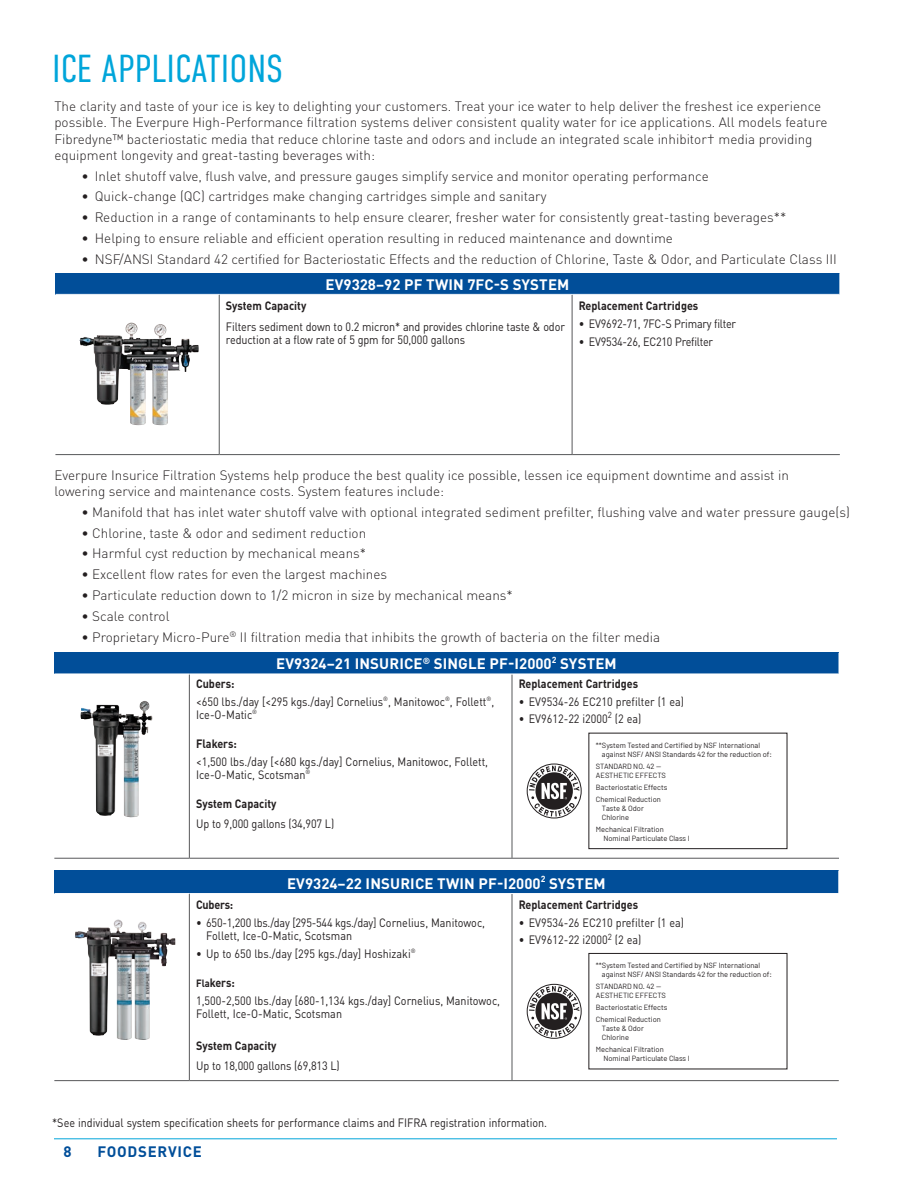
<style>
.page{position:relative;width:918px;height:1188px;background:#fff}
.page>*{position:absolute;margin:0;border:0;box-sizing:border-box;transform-origin:0 0}
.t1{font:300 39px "DIN Condensed";color:#00a5da}
.Chart_head{font:700 15px "DIN Pro";letter-spacing:.01em;color:#fff}
.t2{font:700 15px "DIN Pro";letter-spacing:.05em;color:#014e99}
.C_BodyCopy{font:300 13.5px/16.2px "DIN Pro";color:#231f20}
.table_text{font:12px/13.2px "DIN Pro";letter-spacing:-.01em;color:#231f20;scale:.9 1}
.table_bullet{font:12px/13.2px "DIN Pro";color:#231f20;scale:.9 1}
.table_text-2{font:700 12px "DIN Pro";color:#231f20;scale:.9 1}
.Footnotes{font:12px "DIN Pro";color:#231f20;scale:.9 1}
.table_bullet-2{font:700 12px "DIN Pro";letter-spacing:-.01em;color:#231f20;scale:.9 1}
._18_NSF_Box_Text{font:7.5px/9px "Barlow";color:#231f20}
.s1{font-size:10.5px}
</style>
<div class="page">
<hr style="left:54px;top:1138px;width:783px;height:1px;background:#00a5da">
<div style="left:54px;top:653px;width:785px;height:21px;background:#014e99"></div>
<hr style="left:189px;top:674px;width:1px;height:184px;background:#57585a">
<hr style="left:512px;top:674px;width:1px;height:184px;background:#57585a">
<hr style="left:189px;top:674px;width:323px;height:1px;background:#fff">
<hr style="left:512px;top:674px;width:327px;height:1px;background:#fff">
<hr style="left:54px;top:858px;width:135px;height:1px;background:#57585a">
<hr style="left:189px;top:858px;width:323px;height:1px;background:#57585a">
<hr style="left:512px;top:858px;width:327px;height:1px;background:#57585a">
<img style="left:81px;top:701px;width:64px;height:91px">
<div style="left:588px;top:733px;width:199px;height:116px;border:1px solid #231f20"></div>
<div style="left:527px;top:764px;width:55px;height:54px;border:1px solid #231f20;border-radius:50%"></div>
<svg style="left:529px;top:766px;width:50px;height:51px"></svg>
<div style="left:54px;top:870px;width:785px;height:24px;background:#014e99"></div>
<hr style="left:189px;top:894px;width:1px;height:186px;background:#57585a">
<hr style="left:512px;top:894px;width:1px;height:186px;background:#57585a">
<svg style="left:838px;top:870px;width:1px;height:23px"></svg>
<hr style="left:54px;top:893px;width:135px;height:1px;background:#fff">
<hr style="left:189px;top:893px;width:323px;height:1px;background:#fff">
<hr style="left:512px;top:893px;width:327px;height:1px;background:#fff">
<hr style="left:54px;top:1080px;width:135px;height:1px;background:#57585a">
<hr style="left:189px;top:1080px;width:323px;height:1px;background:#57585a">
<hr style="left:512px;top:1080px;width:327px;height:1px;background:#57585a">
<img style="left:75px;top:920px;width:92px;height:120px">
<div style="left:588px;top:953px;width:199px;height:116px;border:1px solid #231f20"></div>
<div style="left:527px;top:984px;width:55px;height:55px;border:1px solid #231f20;border-radius:50%"></div>
<svg style="left:529px;top:986px;width:50px;height:51px"></svg>
<div style="left:55px;top:273px;width:785px;height:21px;background:#014e99"></div>
<hr style="left:219px;top:295px;width:1px;height:159px;background:#57585a">
<hr style="left:572px;top:295px;width:1px;height:159px;background:#57585a">
<svg style="left:839px;top:273px;width:1px;height:21px"></svg>
<hr style="left:55px;top:454px;width:164px;height:1px;background:#57585a">
<hr style="left:219px;top:454px;width:353px;height:1px;background:#57585a">
<hr style="left:572px;top:454px;width:268px;height:1px;background:#57585a">
<img style="left:79px;top:324px;width:100px;height:101px">
<p class="t1" style="left:52px;top:46px;width:233px">ICE APPLICATIONS</p>
<p class="C_BodyCopy" style="left:54px;top:97px;width:775px">The clarity and taste of your ice is key to delighting your customers. Treat your ice water to help deliver the freshest ice experience possible. The Everpure High-Performance filtration systems deliver consistent quality water for ice applications. All models feature Fibredyne™ bacteriostatic media that reduce chlorine taste and odors and include an integrated scale inhibitor† media providing equipment longevity and great-tasting beverages with:</p>
<p class="C_BodyCopy" style="left:81px;top:166px;width:629px">• Inlet shutoff valve, flush valve, and pressure gauges simplify service and monitor operating performance</p>
<p class="C_BodyCopy" style="left:81px;top:187px;width:467px">• Quick-change (QC) cartridges make changing cartridges simple and sanitary</p>
<p class="C_BodyCopy" style="left:81px;top:208px;width:707px">• Reduction in a range of contaminants to help ensure clearer, fresher water for consistently great-tasting beverages**</p>
<p class="C_BodyCopy" style="left:81px;top:229px;width:593px">• Helping to ensure reliable and efficient operation resulting in reduced maintenance and downtime</p>
<p class="C_BodyCopy" style="left:81px;top:250px;width:757px">• NSF/ANSI Standard 42 certified for Bacteriostatic Effects and the reduction of Chlorine, Taste &amp; Odor, and Particulate Class III</p>
<p class="Chart_head" style="left:326px;top:272px;width:245px">EV9328–92 PF TWIN 7FC-S SYSTEM</p>
<p class="table_text-2" style="left:226px;top:296px;width:91px">System Capacity</p>
<p class="table_text" style="left:226px;top:318px;width:378px">Filters sediment down to 0.2 micron* and provides chlorine taste &amp; odor reduction at a flow rate of 5 gpm for 50,000 gallons</p>
<p class="table_text-2" style="left:579px;top:296px;width:134px">Replacement Cartridges</p>
<p class="table_text" style="left:579px;top:316px;width:176px">• EV9692-71, 7FC-S Primary filter</p>
<p class="table_text" style="left:579px;top:334px;width:151px">• EV9534-26, EC210 Prefilter</p>
<p class="C_BodyCopy" style="left:54px;top:466px;width:736px">Everpure Insurice Filtration Systems help produce the best quality ice possible, lessen ice equipment downtime and assist in lowering service and maintenance costs. System features include:</p>
<p class="C_BodyCopy" style="left:81px;top:503px;width:770px">• Manifold that has inlet water shutoff valve with optional integrated sediment prefilter, flushing valve and water pressure gauge(s)</p>
<p class="C_BodyCopy" style="left:81px;top:523px;width:286px">• Chlorine, taste &amp; odor and sediment reduction</p>
<p class="C_BodyCopy" style="left:81px;top:544px;width:286px">• Harmful cyst reduction by mechanical means*</p>
<p class="C_BodyCopy" style="left:81px;top:565px;width:307px">• Excellent flow rates for even the largest machines</p>
<p class="C_BodyCopy" style="left:81px;top:586px;width:433px">• Particulate reduction down to 1/2 micron in size by mechanical means*</p>
<p class="C_BodyCopy" style="left:81px;top:607px;width:90px">• Scale control</p>
<p class="C_BodyCopy" style="left:81px;top:627px;width:580px">• Proprietary Micro-Pure<sup>®</sup> II filtration media that inhibits the growth of bacteria on the filter media</p>
<p class="Chart_head" style="left:276px;top:651px;width:342px">EV9324–21 INSURICE<sup>®</sup> SINGLE PF-I2000<sup>2</sup> SYSTEM</p>
<p class="table_text-2" style="left:519px;top:674px;width:134px">Replacement Cartridges</p>
<p class="table_text" style="left:519px;top:693px;width:185px">• EV9534-26 EC210 prefilter (1 ea)</p>
<p class="table_text" style="left:519px;top:711px;width:138px">• EV9612-22 i2000<sup>2</sup> (2 ea)</p>
<p class="_18_NSF_Box_Text" style="left:602px;top:741px;width:171px;text-indent:-6px">**System Tested and Certified by NSF International against NSF/ ANSI Standards 42 for the reduction of:</p>
<p class="_18_NSF_Box_Text" style="left:596px;top:762px;width:67px">STANDARD NO. 42 —</p>
<p class="_18_NSF_Box_Text" style="left:596px;top:771px;width:72px">AESTHETIC EFFECTS</p>
<p class="_18_NSF_Box_Text" style="left:596px;top:783px;width:73px">Bacteriostatic Effects</p>
<p class="_18_NSF_Box_Text" style="left:596px;top:795px;width:66px">Chemical Reduction</p>
<p class="_18_NSF_Box_Text" style="left:602px;top:804px;width:43px">Taste &amp; Odor</p>
<p class="_18_NSF_Box_Text" style="left:602px;top:813px;width:29px">Chlorine</p>
<p class="_18_NSF_Box_Text" style="left:596px;top:825px;width:69px">Mechanical Filtration</p>
<p class="_18_NSF_Box_Text" style="left:603px;top:834px;width:88px">Nominal Particulate Class I</p>
<p class="Chart_head" style="left:287px;top:871px;width:320px">EV9324–22 INSURICE TWIN PF-I2000<sup>2</sup> SYSTEM</p>
<p class="table_bullet-2" style="left:196px;top:674px;width:44px">Cubers:</p>
<p class="table_bullet" style="left:196px;top:693px;width:333px">&lt;650 lbs./day [&lt;295 kgs./day] Cornelius<sup>®</sup>, Manitowoc<sup>®</sup>, Follett<sup>®</sup>,<br>Ice-O-Matic<sup>®</sup></p>
<p class="table_bullet-2" style="left:196px;top:734px;width:47px">Flakers:</p>
<p class="table_bullet" style="left:196px;top:753px;width:326px">&lt;1,500 lbs./day [&lt;680 kgs./day] Cornelius, Manitowoc, Follett,<br>Ice-O-Matic, Scotsman<sup>®</sup></p>
<p class="table_text-2" style="left:196px;top:794px;width:91px">System Capacity</p>
<p class="table_text" style="left:196px;top:816px;width:155px">Up to 9,000 gallons (34,907 L)</p>
<p class="table_bullet-2" style="left:196px;top:895px;width:43px">Cubers:</p>
<p class="table_text" style="left:206px;top:915px;width:311px;text-indent:-10px">• 650-1,200 lbs./day [295-544 kgs./day] Cornelius, Manitowoc,<br>Follett, Ice-O-Matic, Scotsman</p>
<p class="table_text" style="left:196px;top:946px;width:245px">• Up to 650 lbs./day [295 kgs./day] Hoshizaki<sup>®</sup></p>
<p class="table_bullet-2" style="left:196px;top:973px;width:45px"><span class="s1">Fla</span>kers:</p>
<p class="table_bullet" style="left:196px;top:992px;width:339px">1,500-2,500 lbs./day [680-1,134 kgs./day] Cornelius, Manitowoc,<br>Follett, Ice-O-Matic, Scotsman</p>
<p class="table_text-2" style="left:196px;top:1035px;width:91px">System Capacity</p>
<p class="table_text" style="left:196px;top:1058px;width:161px">Up to 18,000 gallons (69,813 L)</p>
<p class="table_text-2" style="left:519px;top:895px;width:134px">Replacement Cartridges</p>
<p class="table_text" style="left:519px;top:915px;width:185px">• EV9534-26 EC210 prefilter (1 ea)</p>
<p class="table_text" style="left:519px;top:932px;width:138px">• EV9612-22 i2000<sup>2</sup> (2 ea)</p>
<p class="_18_NSF_Box_Text" style="left:602px;top:961px;width:171px;text-indent:-6px">**System Tested and Certified by NSF International against NSF/ ANSI Standards 42 for the reduction of:</p>
<p class="_18_NSF_Box_Text" style="left:596px;top:982px;width:67px">STANDARD NO. 42 —</p>
<p class="_18_NSF_Box_Text" style="left:596px;top:991px;width:72px">AESTHETIC EFFECTS</p>
<p class="_18_NSF_Box_Text" style="left:596px;top:1003px;width:73px">Bacteriostatic Effects</p>
<p class="_18_NSF_Box_Text" style="left:596px;top:1015px;width:66px">Chemical Reduction</p>
<p class="_18_NSF_Box_Text" style="left:602px;top:1024px;width:43px">Taste &amp; Odor</p>
<p class="_18_NSF_Box_Text" style="left:602px;top:1033px;width:29px">Chlorine</p>
<p class="_18_NSF_Box_Text" style="left:596px;top:1045px;width:69px">Mechanical Filtration</p>
<p class="_18_NSF_Box_Text" style="left:603px;top:1054px;width:88px">Nominal Particulate Class I</p>
<p class="Footnotes" style="left:52px;top:1113px;width:552px">*See individual system specification sheets for performance claims and FIFRA registration information.</p>
<p class="t2" style="left:63px;top:1140px;width:10px">8</p>
<p class="t2" style="left:98px;top:1140px;width:106px">FOODSERVICE</p>
</div>
